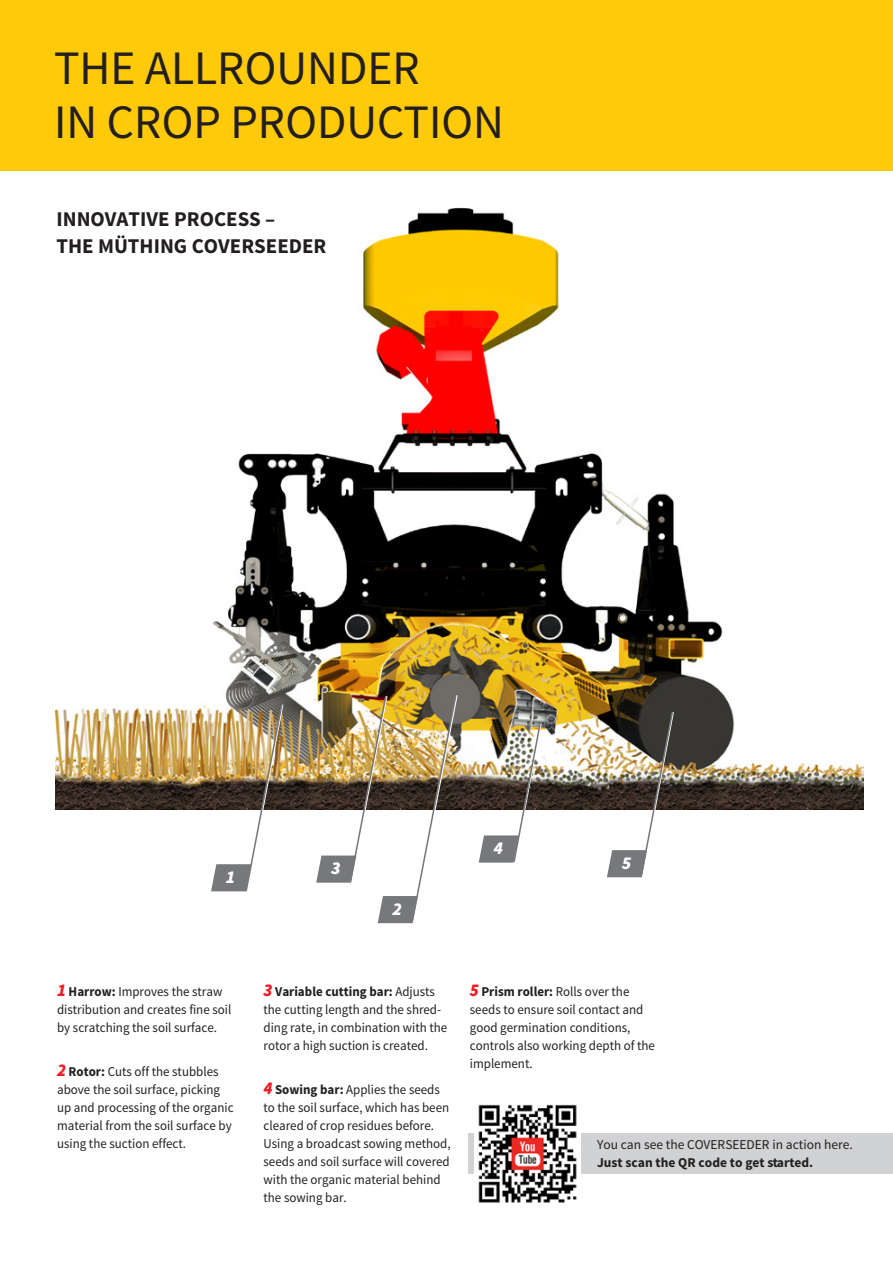
<style>
.page{position:relative;width:893px;height:1263px;background:#fff}
.page>*{position:absolute;margin:0;border:0;box-sizing:border-box;transform-origin:0 0}
.Headline_Kopf{font:48px/54px "Source Sans Pro";color:#231f20}
.Subheadline_14{font:700 21px/27px "Source Sans Pro";color:#231f20}
.t1{font:italic 900 18.15px "Source Sans Pro";color:#fff}
.Aufzaehlungszeichen{font:13.5px/18px "Source Sans Pro";color:#231f20;scale:.96 1}
.Fliesstext_9{font:13.5px/18px "Source Sans Pro";color:#231f20}
.s1{font-weight:900;font-style:italic;font-size:18px;color:#ee1d23}
.s2{font-weight:700}
</style>
<div class="page">
<div style="left:0;top:0;width:893px;height:170px;background:#feca0a"></div>
<img style="left:55px;top:207px;width:808px;height:602px">
<img style="left:211px;top:703px;width:73px;height:189px">
<img style="left:607px;top:710px;width:68px;height:168px">
<img style="left:479px;top:721px;width:64px;height:142px">
<img style="left:316px;top:693px;width:143px;height:231px">
<div style="left:468px;top:1133px;width:425px;height:40px;background:#d1d2d4"></div>
<img style="left:475px;top:1104px;width:105px;height:99px">
<p class="Headline_Kopf" style="left:54px;top:42px;width:451px">THE ALLROUNDER<br>IN CROP PRODUCTION</p>
<p class="Subheadline_14" style="left:56px;top:207px;width:272px">INNOVATIVE PROCESS –<br>THE MÜTHING COVERSEEDER</p>
<p class="t1" style="left:226px;top:864px;width:11px">1</p>
<p class="Aufzaehlungszeichen" style="left:57px;top:982px;width:183px"><span class="s1">1</span> <span class="s2">Harrow:</span> Improves the straw distribution and creates fine soil by scratching the soil surface.</p>
<p class="Aufzaehlungszeichen" style="left:57px;top:1063px;width:185px"><span class="s1">2</span> <span class="s2">Rotor:</span> Cuts off the stubbles above the soil surface, picking up and processing of the organic material from the soil surface by using the suction effect.</p>
<p class="t1" style="left:331px;top:856px;width:11px">3</p>
<p class="t1" style="left:393px;top:896px;width:11px">2</p>
<p class="t1" style="left:494px;top:836px;width:11px">4</p>
<p class="t1" style="left:622px;top:850px;width:11px">5</p>
<p class="Aufzaehlungszeichen" style="left:264px;top:982px;width:193px"><span class="s1">3</span> <span class="s2">Variable cutting bar:</span> Adjusts the cutting length and the shred&shy;ding rate, in combination with the rotor a high suction is created.</p>
<p class="Aufzaehlungszeichen" style="left:264px;top:1081px;width:196px"><span class="s1">4</span> <span class="s2">Sowing bar:</span> Applies the seeds to the soil surface, which has been cleared of crop residues before.<br>Using a broadcast sowing method, seeds and soil surface will covered with the organic material behind the sowing bar.</p>
<p class="Aufzaehlungszeichen" style="left:470px;top:982px;width:194px"><span class="s1">5</span> <span class="s2">Prism roller:</span> Rolls over the seeds to ensure soil contact and good germination conditions, controls also working depth of the implement.</p>
<p class="Fliesstext_9" style="left:597px;top:1136px;width:257px">You can see the COVERSEEDER in action here.<br><span class="s2">Just scan the QR code to get started.</span></p>
</div>
